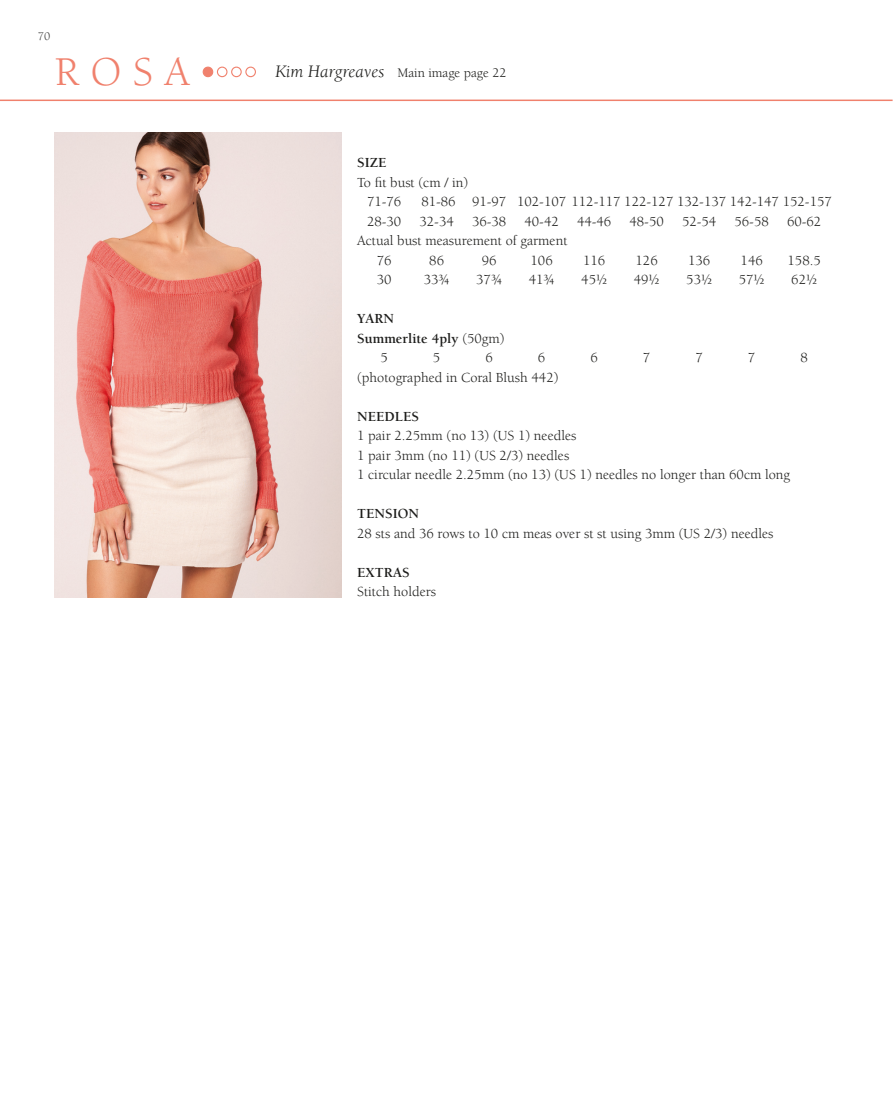
<style>
.page{position:relative;width:893px;height:1105px;background:#fff}
.page>*{position:absolute;margin:0;border:0;box-sizing:border-box;transform-origin:0 0}
.t1{font:42px "Berkeley Std";color:#f0816d}
.Tabs_BW{font:14.25px "Berkeley Std";color:#1d1d1b}
.Tabs_BW-2{font:700 14.25px "Berkeley Std";color:#1d1d1b}
.t2{font:13.5px "Berkeley Std";color:#1d1d1b}
.t3{font:12px "Berkeley Std";color:#3d3d3c}
.s1{font-style:italic;font-size:18px}
.s2{font-weight:400}
</style>
<div class="page">
<img style="left:55px;top:132px;width:286px;height:466px">
<div style="left:231px;top:67px;width:11px;height:10px;border:1px solid #f0816d;border-radius:50%"></div>
<div style="left:245px;top:67px;width:11px;height:10px;border:1px solid #f0816d;border-radius:50%"></div>
<div style="left:217px;top:67px;width:10px;height:10px;border:1px solid #f0816d;border-radius:50%"></div>
<div style="left:203px;top:67px;width:10px;height:10px;background:#f0816d;border-radius:50%"></div>
<div style="left:203px;top:67px;width:10px;height:10px;border:1px solid #f0816d;border-radius:50%"></div>
<hr style="left:0;top:100px;width:893px;height:1px;background:#f0816d">
<p class="t3" style="left:38px;top:29px;width:14px">70</p>
<p class="t1" style="left:55px;top:49px;width:137px">ROSA</p>
<p class="t2" style="left:275px;top:66px;width:233px"><span class="s1">Kim Hargreaves</span> Main image page 22</p>
<p class="Tabs_BW-2" style="left:357px;top:155px;width:31px">SIZE</p>
<p class="Tabs_BW" style="left:357px;top:174px;width:112px">To fit bust (cm / in)</p>
<p class="Tabs_BW" style="left:367px;top:194px;width:36px">71-76</p>
<p class="Tabs_BW" style="left:421px;top:194px;width:412px">81-86 91-97 102-107 112-117 122-127 132-137 142-147 152-157</p>
<p class="Tabs_BW" style="left:367px;top:213px;width:36px">28-30</p>
<p class="Tabs_BW" style="left:419px;top:213px;width:36px">32-34</p>
<p class="Tabs_BW" style="left:472px;top:213px;width:36px">36-38</p>
<p class="Tabs_BW" style="left:524px;top:213px;width:36px">40-42</p>
<p class="Tabs_BW" style="left:577px;top:213px;width:36px">44-46</p>
<p class="Tabs_BW" style="left:629px;top:213px;width:36px">48-50</p>
<p class="Tabs_BW" style="left:682px;top:213px;width:36px">52-54</p>
<p class="Tabs_BW" style="left:734px;top:213px;width:36px">56-58</p>
<p class="Tabs_BW" style="left:787px;top:213px;width:36px">60-62</p>
<p class="Tabs_BW" style="left:357px;top:233px;width:212px">Actual bust measurement of garment</p>
<p class="Tabs_BW" style="left:377px;top:252px;width:16px">76</p>
<p class="Tabs_BW" style="left:429px;top:252px;width:16px">86</p>
<p class="Tabs_BW" style="left:482px;top:252px;width:16px">96</p>
<p class="Tabs_BW" style="left:531px;top:252px;width:24px">106</p>
<p class="Tabs_BW" style="left:583px;top:252px;width:24px">116</p>
<p class="Tabs_BW" style="left:636px;top:252px;width:24px">126</p>
<p class="Tabs_BW" style="left:688px;top:252px;width:24px">136</p>
<p class="Tabs_BW" style="left:741px;top:252px;width:24px">146</p>
<p class="Tabs_BW" style="left:787px;top:252px;width:35px">158.5</p>
<p class="Tabs_BW" style="left:377px;top:272px;width:16px">30</p>
<p class="Tabs_BW" style="left:424px;top:272px;width:27px">33¾</p>
<p class="Tabs_BW" style="left:476px;top:272px;width:27px">37¾</p>
<p class="Tabs_BW" style="left:529px;top:272px;width:27px">41¾</p>
<p class="Tabs_BW" style="left:581px;top:272px;width:27px">45½</p>
<p class="Tabs_BW" style="left:634px;top:272px;width:27px">49½</p>
<p class="Tabs_BW" style="left:686px;top:272px;width:27px">53½</p>
<p class="Tabs_BW" style="left:739px;top:272px;width:27px">57½</p>
<p class="Tabs_BW" style="left:791px;top:272px;width:27px">62½</p>
<p class="Tabs_BW-2" style="left:357px;top:311px;width:38px">YARN</p>
<p class="Tabs_BW-2" style="left:357px;top:330px;width:149px">Summerlite 4ply <span class="s2">(50gm)</span></p>
<p class="Tabs_BW" style="left:380px;top:350px;width:9px">5</p>
<p class="Tabs_BW" style="left:433px;top:350px;width:9px">5</p>
<p class="Tabs_BW" style="left:485px;top:350px;width:9px">6</p>
<p class="Tabs_BW" style="left:538px;top:350px;width:9px">6</p>
<p class="Tabs_BW" style="left:590px;top:350px;width:9px">6</p>
<p class="Tabs_BW" style="left:643px;top:350px;width:9px">7</p>
<p class="Tabs_BW" style="left:695px;top:350px;width:9px">7</p>
<p class="Tabs_BW" style="left:748px;top:350px;width:9px">7</p>
<p class="Tabs_BW" style="left:800px;top:350px;width:9px">8</p>
<p class="Tabs_BW" style="left:357px;top:369px;width:203px">(photographed in Coral Blush 442)</p>
<p class="Tabs_BW-2" style="left:357px;top:408px;width:64px">NEEDLES</p>
<p class="Tabs_BW" style="left:357px;top:428px;width:221px">1 pair 2.25mm (no 13) (US 1) needles</p>
<p class="Tabs_BW" style="left:357px;top:447px;width:214px">1 pair 3mm (no 11) (US 2/3) needles</p>
<p class="Tabs_BW" style="left:357px;top:467px;width:434px">1 circular needle 2.25mm (no 13) (US 1) needles no longer than 60cm long</p>
<p class="Tabs_BW-2" style="left:357px;top:506px;width:63px">TENSION</p>
<p class="Tabs_BW" style="left:357px;top:525px;width:418px">28 sts and 36 rows to 10 cm meas over st st using 3mm (US 2/3) needles</p>
<p class="Tabs_BW-2" style="left:357px;top:564px;width:54px">EXTRAS</p>
<p class="Tabs_BW" style="left:357px;top:584px;width:80px">Stitch holders</p>
</div>
